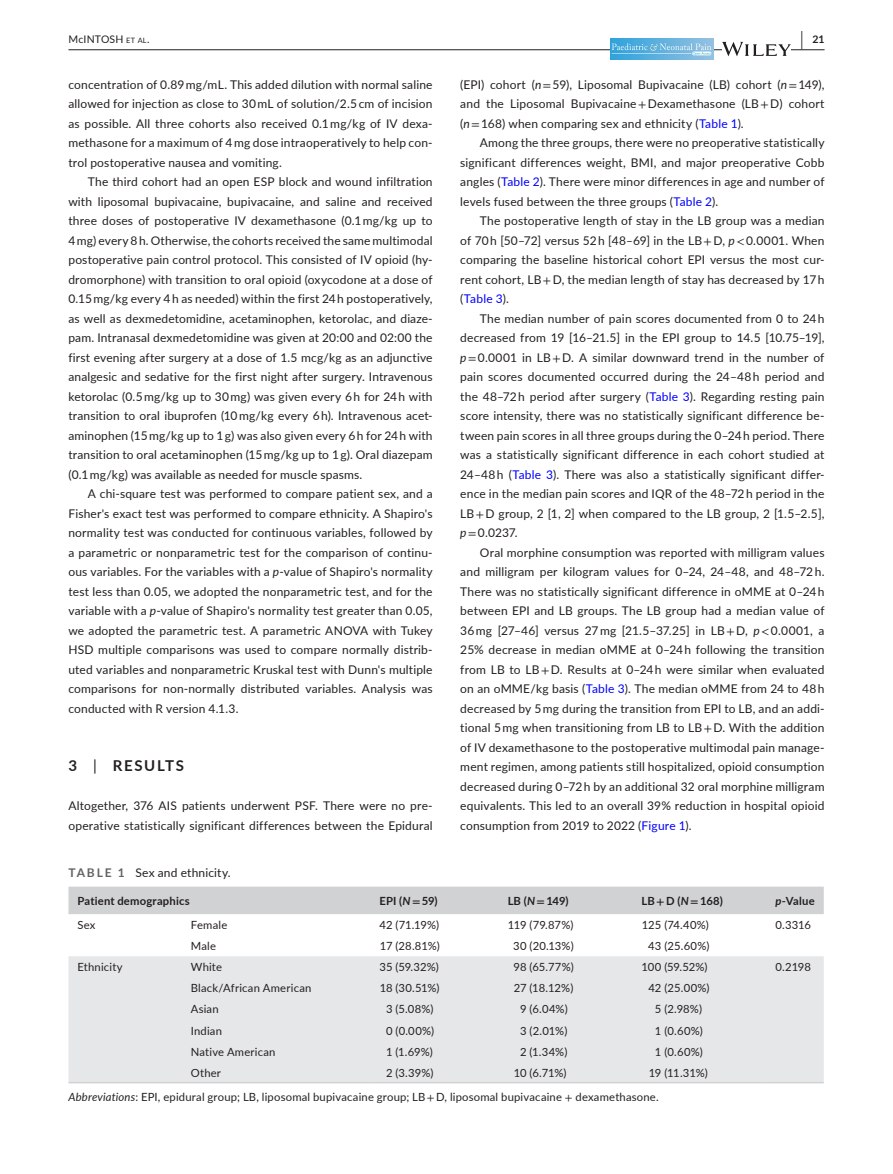
<style>
.page{position:relative;width:893px;height:1174px;background:#fff}
.page>*{position:absolute;margin:0;border:0;box-sizing:border-box;transform-origin:0 0}
.t1{font:700 15px "Lato";letter-spacing:.105em;color:#231f20}
.t2{font:12px/19.5px "Lato";letter-spacing:.015em;color:#231f20;text-align:justify}
.t3{font:11.25px/24.8px "Lato";letter-spacing:.015em;color:#231f20}
.t4{font:700 11.25px "Lato";letter-spacing:.015em;color:#231f20}
.t5{font:10.5px "Lato";letter-spacing:.02em;color:#231f20}
.t6{font:700 10.5px "Lato";color:#231f20}
.s1{font-size:7.35px}
.s2{font-size:19.5px}
.s3{font-style:italic}
.s4{font-family:"STIX"}
.s5{color:#00f}
.s6{font-weight:400}
.s7{font-weight:700;color:#636366}
</style>
<div class="page">
<hr style="left:68px;top:49px;width:756px;height:1px;background:#231f20">
<img style="left:610px;top:38px;width:104px;height:22px">
<svg style="left:722px;top:42px;width:69px;height:14px"></svg>
<div style="left:68px;top:886px;width:756px;height:28px;background:#d1d2d4"></div>
<div style="left:68px;top:956px;width:756px;height:126px;background:#e6e7e9"></div>
<hr style="left:68px;top:1082px;width:114px;height:1px;background:#d1d2d4">
<hr style="left:182px;top:1082px;width:188px;height:1px;background:#d1d2d4">
<hr style="left:371px;top:1082px;width:128px;height:1px;background:#d1d2d4">
<hr style="left:499px;top:1082px;width:134px;height:1px;background:#d1d2d4">
<hr style="left:633px;top:1082px;width:133px;height:1px;background:#d1d2d4">
<hr style="left:766px;top:1082px;width:58px;height:1px;background:#d1d2d4">
<p class="t5" style="left:68px;top:31px;width:83px">McINTOSH <span class="s1">et al</span>.</p>
<p class="t6" style="left:801px;top:31px;width:25px"><span class="s2">|</span> 21</p>
<p class="t2" style="left:68px;top:74px;width:366px">concentration of 0.89 mg/mL. This added dilution with normal saline allowed for injection as close to 30 mL of solution/2.5 cm of incision as possible. All three cohorts also received 0.1 mg/kg of IV dexa&shy;methasone for a maximum of 4 mg dose intraoperatively to help con&shy;trol postoperative nausea and vomiting.</p>
<p class="t2" style="left:68px;top:171px;width:366px;text-indent:20px">The third cohort had an open ESP block and wound infiltration with liposomal bupivacaine, bupivacaine, and saline and received three doses of postoperative IV dexamethasone (0.1 mg/kg up to 4 mg) every 8 h. Otherwise, the cohorts received the same multimodal postoperative pain control protocol. This consisted of IV opioid (hy&shy;dromorphone) with transition to oral opioid (oxycodone at a dose of 0.15 mg/kg every 4 h as needed) within the first 24 h postoperatively, as well as dexmedetomidine, acetaminophen, ketorolac, and diaze&shy;pam. Intranasal dexmedetomidine was given at 20:00 and 02:00 the first evening after surgery at a dose of 1.5 mcg/kg as an adjunctive analgesic and sedative for the first night after surgery. Intravenous ketorolac (0.5 mg/kg up to 30 mg) was given every 6 h for 24 h with transition to oral ibuprofen (10 mg/kg every 6 h). Intravenous acet&shy;aminophen (15 mg/kg up to 1 g) was also given every 6 h for 24 h with transition to oral acetaminophen (15 mg/kg up to 1 g). Oral diazepam (0.1 mg/kg) was available as needed for muscle spasms.</p>
<p class="t2" style="left:68px;top:483px;width:366px;text-indent:20px">A chi-square test was performed to compare patient sex, and a Fisher's exact test was performed to compare ethnicity. A Shapiro's normality test was conducted for continuous variables, followed by a parametric or nonparametric test for the comparison of continu&shy;ous variables. For the variables with a <span class="s3">p</span>-value of Shapiro's normality test less than 0.05, we adopted the nonparametric test, and for the variable with a <span class="s3">p</span>-value of Shapiro's normality test greater than 0.05, we adopted the parametric test. A parametric ANOVA with Tukey HSD multiple comparisons was used to compare normally distrib&shy;uted variables and nonparametric Kruskal test with Dunn's multiple comparisons for non-normally distributed variables. Analysis was conducted with R version 4.1.3.</p>
<p class="t2" style="left:460px;top:74px;width:366px">(EPI) cohort (<span class="s3">n</span><span class="s4">=</span> 59), Liposomal Bupivacaine (LB) cohort (<span class="s3">n</span><span class="s4">=</span> 149), and the Liposomal Bupivacaine <span class="s4">+</span> Dexamethasone (LB <span class="s4">+</span> D) cohort (<span class="s3">n</span><span class="s4">=</span> 168) when comparing sex and ethnicity (<span class="s5">Table 1</span>).</p>
<p class="t2" style="left:460px;top:132px;width:366px;text-indent:20px">Among the three groups, there were no preoperative statistically significant differences weight, BMI, and major preoperative Cobb angles (<span class="s5">Table 2</span>). There were minor differences in age and number of levels fused between the three groups (<span class="s5">Table 2</span>).</p>
<p class="t2" style="left:460px;top:210px;width:366px;text-indent:20px">The postoperative length of stay in the LB group was a median of 70 h [50–72] versus 52 h [48–69] in the LB <span class="s4">+</span> D, <span class="s3">p</span><span class="s4">&lt;</span> 0.0001. When comparing the baseline historical cohort EPI versus the most cur&shy;rent cohort, LB <span class="s4">+</span> D, the median length of stay has decreased by 17 h (<span class="s5">Table 3</span>).</p>
<p class="t2" style="left:460px;top:308px;width:366px;text-indent:20px">The median number of pain scores documented from 0 to 24 h decreased from 19 [16–21.5] in the EPI group to 14.5 [10.75–19], <span class="s3">p</span><span class="s4">=</span> 0.0001 in LB <span class="s4">+</span> D. A similar downward trend in the number of pain scores documented occurred during the 24–48 h period and the 48–72 h period after surgery (<span class="s5">Table 3</span>). Regarding resting pain score intensity, there was no statistically significant difference be&shy;tween pain scores in all three groups during the 0–24 h period. There was a statistically significant difference in each cohort studied at 24–48 h (<span class="s5">Table 3</span>). There was also a statistically significant differ&shy;ence in the median pain scores and IQR of the 48–72 h period in the LB <span class="s4">+</span> D group, 2 [1, 2] when compared to the LB group, 2 [1.5–2.5], <span class="s3">p</span><span class="s4">=</span> 0.0237.</p>
<p class="t2" style="left:460px;top:542px;width:366px;text-indent:20px">Oral morphine consumption was reported with milligram values and milligram per kilogram values for 0–24, 24–48, and 48–72 h.<br>There was no statistically significant difference in oMME at 0–24 h between EPI and LB groups. The LB group had a median value of 36 mg [27–46] versus 27 mg [21.5–37.25] in LB <span class="s4">+</span> D, <span class="s3">p</span><span class="s4">&lt;</span> 0.0001, a 25% decrease in median oMME at 0–24 h following the transition from LB to LB <span class="s4">+</span> D. Results at 0–24 h were similar when evaluated on an oMME/kg basis (<span class="s5">Table 3</span>). The median oMME from 24 to 48 h decreased by 5 mg during the transition from EPI to LB, and an addi&shy;tional 5 mg when transitioning from LB to LB <span class="s4">+</span> D. With the addition of IV dexamethasone to the postoperative multimodal pain manage&shy;ment regimen, among patients still hospitalized, opioid consumption decreased during 0–72 h by an additional 32 oral morphine milligram equivalents. This led to an overall 39% reduction in hospital opioid consumption from 2019 to 2022 (<span class="s5">Figure 1</span>).</p>
<p class="t1" style="left:68px;top:755px;width:117px">3 <span class="s6">|</span> RESULTS</p>
<p class="t2" style="left:68px;top:795px;width:366px">Altogether, 376 AIS patients underwent PSF. There were no pre&shy;operative statistically significant differences between the Epidural</p>
<p class="t2" style="left:68px;top:862px;width:164px"><span class="s7">TABLE 1</span> Sex and ethnicity.</p>
<p class="t4" style="left:77px;top:892px;width:114px">Patient demographics</p>
<p class="t4" style="left:379px;top:892px;width:60px">EPI (<span class="s3">N</span><span class="s4">=</span> 59)</p>
<p class="t4" style="left:508px;top:892px;width:62px">LB (<span class="s3">N</span><span class="s4">=</span> 149)</p>
<p class="t4" style="left:642px;top:892px;width:83px">LB <span class="s4">+</span> D (<span class="s3">N</span><span class="s4">=</span> 168)</p>
<p class="t4" style="left:775px;top:892px;width:41px"><span class="s3">p</span>-Value</p>
<p class="t3" style="left:77px;top:912px;width:20px">Sex</p>
<p class="t3" style="left:191px;top:912px;width:38px">Female</p>
<p class="t3" style="left:380px;top:912px;width:61px">42 (71.19%)</p>
<p class="t3" style="left:508px;top:912px;width:67px">119 (79.87%)</p>
<p class="t3" style="left:642px;top:912px;width:69px">125 (74.40%)</p>
<p class="t3" style="left:775px;top:912px;width:37px">0.3316</p>
<p class="t3" style="left:191px;top:933px;width:27px">Male</p>
<p class="t3" style="left:380px;top:933px;width:62px">17 (28.81%)</p>
<p class="t3" style="left:513px;top:933px;width:62px">30 (20.13%)</p>
<p class="t3" style="left:648px;top:933px;width:63px">43 (25.60%)</p>
<p class="t3" style="left:77px;top:954px;width:47px">Ethnicity</p>
<p class="t3" style="left:191px;top:954px;width:33px">White</p>
<p class="t3" style="left:380px;top:954px;width:61px">35 (59.32%)</p>
<p class="t3" style="left:514px;top:954px;width:62px">98 (65.77%)</p>
<p class="t3" style="left:642px;top:954px;width:67px">100 (59.52%)</p>
<p class="t3" style="left:775px;top:954px;width:37px">0.2198</p>
<p class="t3" style="left:191px;top:975px;width:122px">Black/African American</p>
<p class="t3" style="left:380px;top:975px;width:61px">18 (30.51%)</p>
<p class="t3" style="left:514px;top:975px;width:61px">27 (18.12%)</p>
<p class="t3" style="left:649px;top:975px;width:63px">42 (25.00%)</p>
<p class="t3" style="left:191px;top:996px;width:29px">Asian</p>
<p class="t3" style="left:386px;top:996px;width:49px">3 (5.08%)</p>
<p class="t3" style="left:520px;top:996px;width:49px">9 (6.04%)</p>
<p class="t3" style="left:655px;top:996px;width:49px">5 (2.98%)</p>
<p class="t3" style="left:191px;top:1017px;width:33px">Indian</p>
<p class="t3" style="left:386px;top:1017px;width:50px">0 (0.00%)</p>
<p class="t3" style="left:520px;top:1017px;width:49px">3 (2.01%)</p>
<p class="t3" style="left:655px;top:1017px;width:49px">1 (0.60%)</p>
<p class="t3" style="left:191px;top:1038px;width:86px">Native American</p>
<p class="t3" style="left:386px;top:1038px;width:48px">1 (1.69%)</p>
<p class="t3" style="left:520px;top:1038px;width:49px">2 (1.34%)</p>
<p class="t3" style="left:655px;top:1038px;width:49px">1 (0.60%)</p>
<p class="t3" style="left:191px;top:1059px;width:32px">Other</p>
<p class="t3" style="left:386px;top:1059px;width:49px">2 (3.39%)</p>
<p class="t3" style="left:514px;top:1059px;width:54px">10 (6.71%)</p>
<p class="t3" style="left:68px;top:1059px;width:641px;text-indent:580px">19 (11.31%)<br><span class="s3">Abbreviations</span>: EPI, epidural group; LB, liposomal bupivacaine group; LB <span class="s4">+</span> D, liposomal bupivacaine <span class="s4">+</span> dexamethasone.</p>
</div>
